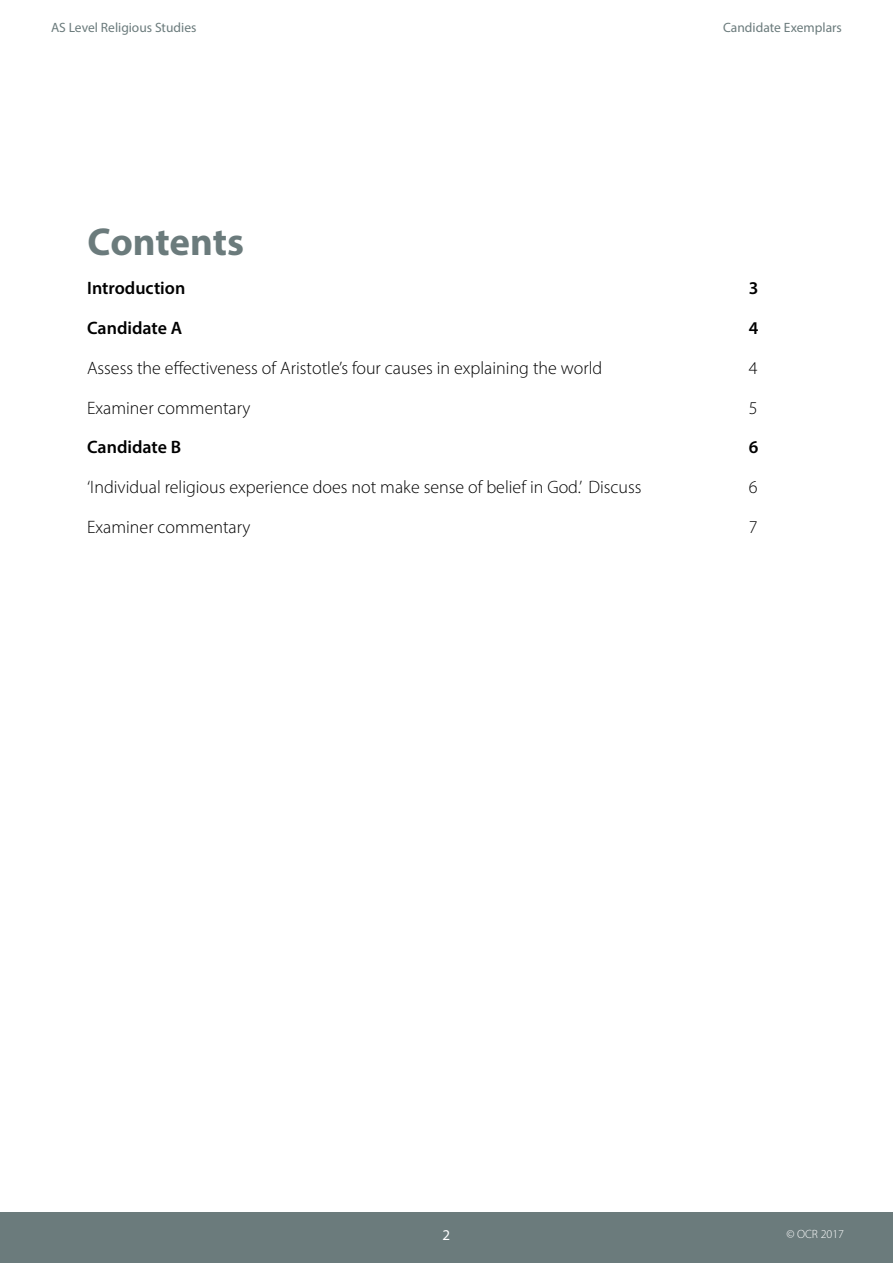
<style>
.page{position:relative;width:893px;height:1263px;background:#fff}
.page>*{position:absolute;margin:0;border:0;box-sizing:border-box;transform-origin:0 0}
.Heading{font:700 39px "Myriad Pro";letter-spacing:-.005em;color:#6b7b7c}
.Body_Contents{font:300 18px "Myriad Pro";color:#000}
.Body_Contents-2{font:600 18px "Myriad Pro";color:#000}
.t1{font:15px "Myriad Pro";color:#fff}
.t2{font:13.5px "Myriad Pro";color:#6b7b7c}
.t3{font:300 12px "Myriad Pro";color:#fff}
</style>
<div class="page">
<div style="left:0;top:1212px;width:893px;height:51px;background:#6b7b7c"></div>
<p class="t2" style="left:51px;top:19px;width:147px">AS Level Religious Studies</p>
<p class="t2" style="left:723px;top:19px;width:120px">Candidate Exemplars</p>
<p class="Heading" style="left:88px;top:216px;width:158px">Contents</p>
<p class="Body_Contents-2" style="left:87px;top:277px;width:100px">Introduction</p>
<p class="Body_Contents-2" style="left:749px;top:277px;width:11px">3</p>
<p class="Body_Contents-2" style="left:87px;top:317px;width:97px">Candidate A</p>
<p class="Body_Contents-2" style="left:749px;top:317px;width:11px">4</p>
<p class="Body_Contents" style="left:87px;top:357px;width:517px">Assess the effectiveness of Aristotle’s four causes in explaining the world</p>
<p class="Body_Contents" style="left:749px;top:357px;width:10px">4</p>
<p class="Body_Contents" style="left:87px;top:397px;width:165px">Examiner commentary</p>
<p class="Body_Contents" style="left:749px;top:397px;width:10px">5</p>
<p class="Body_Contents-2" style="left:87px;top:436px;width:96px">Candidate B</p>
<p class="Body_Contents-2" style="left:749px;top:436px;width:11px">6</p>
<p class="Body_Contents" style="left:87px;top:476px;width:556px">‘Individual religious experience does not make sense of belief in God.’ Discuss</p>
<p class="Body_Contents" style="left:749px;top:476px;width:10px">6</p>
<p class="Body_Contents" style="left:87px;top:516px;width:165px">Examiner commentary</p>
<p class="Body_Contents" style="left:749px;top:516px;width:10px">7</p>
<p class="t1" style="left:443px;top:1226px;width:9px">2</p>
<p class="t3" style="left:786px;top:1227px;width:59px">© OCR 2017</p>
</div>
